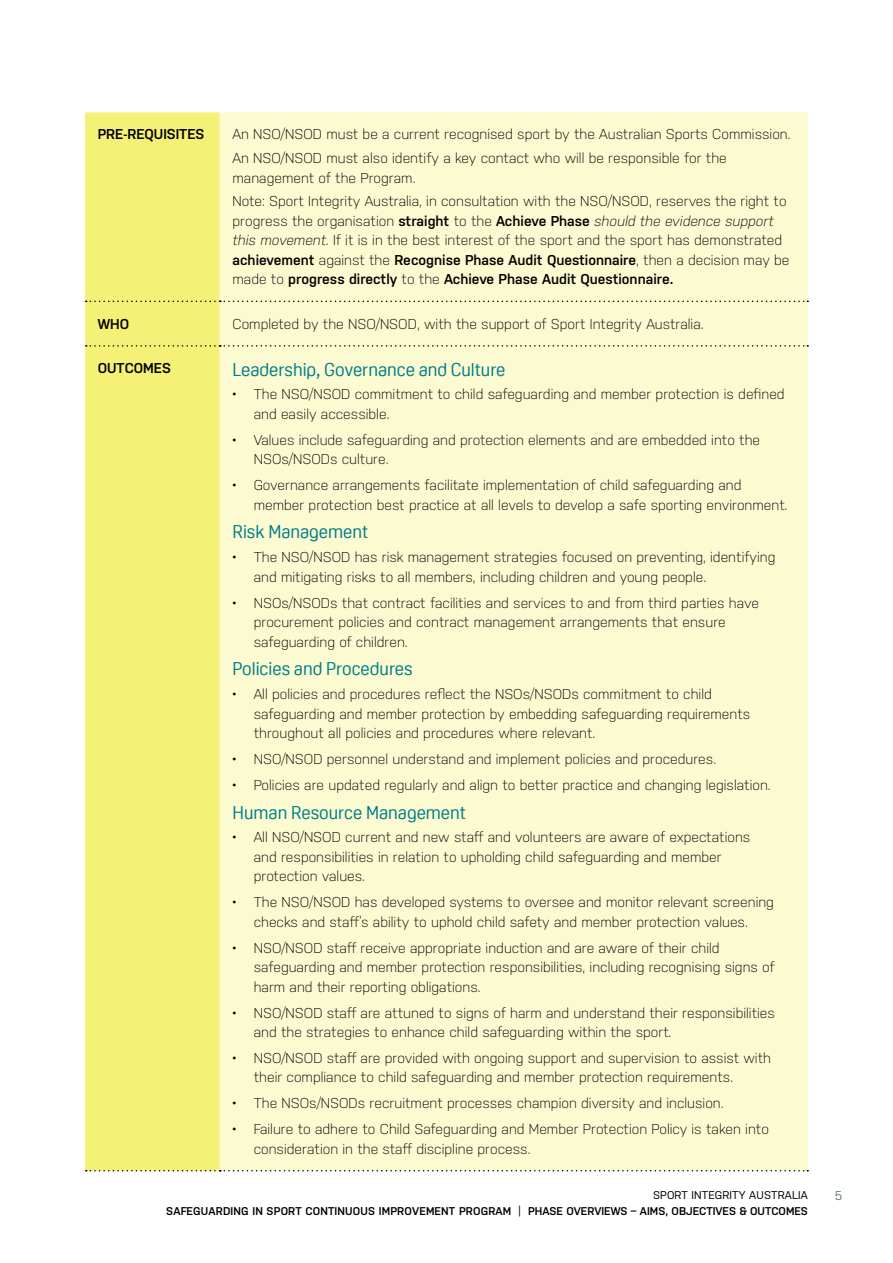
<style>
.page{position:relative;width:893px;height:1263px;background:#fff}
.page>*{position:absolute;margin:0;border:0;box-sizing:border-box;transform-origin:0 0}
.t1{font:18px "Oscine";color:#007d8a}
.t2{font:300 14.25px/19.5px "Nudista";color:#000}
.t3{font:600 14.25px "Nudista";color:#000}
.t4{font:300 12.75px "Nudista";color:#002539}
.t5{font:600 11.25px "Nudista";letter-spacing:.015em;color:#000}
.t6{font:11.25px "Nudista";letter-spacing:.015em;color:#000}
.s1{font-weight:600}
.s2{font-style:italic}
.s3{font-weight:400}
</style>
<div class="page">
<div style="left:85px;top:112px;width:135px;height:1059px;background:#f4f176"></div>
<div style="left:220px;top:112px;width:588px;height:1058px;background:#fbfad1"></div>
<svg style="left:86px;top:301px;width:722px;height:1px"></svg>
<svg style="left:86px;top:345px;width:722px;height:2px"></svg>
<svg style="left:86px;top:1170px;width:722px;height:1px"></svg>
<p class="t3" style="left:98px;top:126px;width:108px">PRE-REQUISITES</p>
<p class="t2" style="left:232px;top:124px;width:560px">An NSO/NSOD must be a current recognised sport by the Australian Sports Commission.</p>
<p class="t2" style="left:232px;top:148px;width:496px">An NSO/NSOD must also identify a key contact who will be responsible for the management of the Program.</p>
<p class="t2" style="left:232px;top:191px;width:559px">Note: Sport Integrity Australia, in consultation with the NSO/NSOD, reserves the right to progress the organisation <span class="s1">straight</span> to the <span class="s1">Achieve Phase</span> <span class="s2">should the evidence support this movement.</span> If it is in the best interest of the sport and the sport has demonstrated <span class="s1">achievement</span> against the <span class="s1">Recognise Phase Audit Questionnaire</span>, then a decision may be made to <span class="s1">progress directly</span> to the <span class="s1">Achieve Phase Audit Questionnaire.</span></p>
<p class="t3" style="left:98px;top:316px;width:33px">WHO</p>
<p class="t2" style="left:232px;top:314px;width:473px">Completed by the NSO/NSOD, with the support of Sport Integrity Australia.</p>
<p class="t3" style="left:98px;top:360px;width:75px">OUTCOMES</p>
<p class="t1" style="left:232px;top:359px;width:275px">Leadership, Governance and Culture</p>
<p class="t2" style="left:254px;top:385px;width:532px;text-indent:-21px">• The NSO/NSOD commitment to child safeguarding and member protection is defined and easily accessible.</p>
<p class="t2" style="left:254px;top:430px;width:508px;text-indent:-21px">• Values include safeguarding and protection elements and are embedded into the<br>NSOs/NSODs culture.</p>
<p class="t2" style="left:254px;top:475px;width:535px;text-indent:-21px">• Governance arrangements facilitate implementation of child safeguarding and member protection best practice at all levels to develop a safe sporting environment.</p>
<p class="t1" style="left:232px;top:522px;width:137px">Risk Management</p>
<p class="t2" style="left:254px;top:547px;width:523px;text-indent:-21px">• The NSO/NSOD has risk management strategies focused on preventing, identifying and mitigating risks to all members, including children and young people.</p>
<p class="t2" style="left:254px;top:593px;width:507px;text-indent:-21px">• NSOs/NSODs that contract facilities and services to and from third parties have procurement policies and contract management arrangements that ensure safeguarding of children.</p>
<p class="t1" style="left:232px;top:659px;width:182px">Policies and Procedures</p>
<p class="t2" style="left:254px;top:684px;width:498px;text-indent:-21px">• All policies and procedures reflect the NSOs/NSODs commitment to child safeguarding and member protection by embedding safeguarding requirements throughout all policies and procedures where relevant.</p>
<p class="t2" style="left:232px;top:749px;width:485px">• NSO/NSOD personnel understand and implement policies and procedures.</p>
<p class="t2" style="left:232px;top:775px;width:540px">• Policies are updated regularly and align to better practice and changing legislation.</p>
<p class="t1" style="left:232px;top:802px;width:235px">Human Resource Management</p>
<p class="t2" style="left:254px;top:827px;width:498px;text-indent:-21px">• All NSO/NSOD current and new staff and volunteers are aware of expectations and responsibilities in relation to upholding child safeguarding and member protection values.</p>
<p class="t2" style="left:232px;top:892px;width:543px;text-align:center">• The NSO/NSOD has developed systems to oversee and monitor relevant screening checks and staff’s ability to uphold child safety and member protection values.</p>
<p class="t2" style="left:254px;top:938px;width:522px;text-indent:-21px">• NSO/NSOD staff receive appropriate induction and are aware of their child safeguarding and member protection responsibilities, including recognising signs of harm and their reporting obligations.</p>
<p class="t2" style="left:254px;top:1003px;width:523px;text-indent:-21px">• NSO/NSOD staff are attuned to signs of harm and understand their responsibilities and the strategies to enhance child safeguarding within the sport.</p>
<p class="t2" style="left:254px;top:1048px;width:519px;text-indent:-21px">• NSO/NSOD staff are provided with ongoing support and supervision to assist with their compliance to child safeguarding and member protection requirements.</p>
<p class="t2" style="left:232px;top:1093px;width:493px">• The NSOs/NSODs recruitment processes champion diversity and inclusion.</p>
<p class="t2" style="left:254px;top:1119px;width:517px;text-indent:-21px">• Failure to adhere to Child Safeguarding and Member Protection Policy is taken into consideration in the staff discipline process.</p>
<p class="t6" style="left:653px;top:1189px;width:156px">SPORT INTEGRITY AUSTRALIA</p>
<p class="t4" style="left:835px;top:1188px;width:9px">5</p>
<p class="t5" style="left:166px;top:1204px;width:643px">SAFEGUARDING IN SPORT CONTINUOUS IMPROVEMENT PROGRAM <span class="s3">|</span> PHASE OVERVIEWS – AIMS, OBJECTIVES &amp; OUTCOMES</p>
</div>
